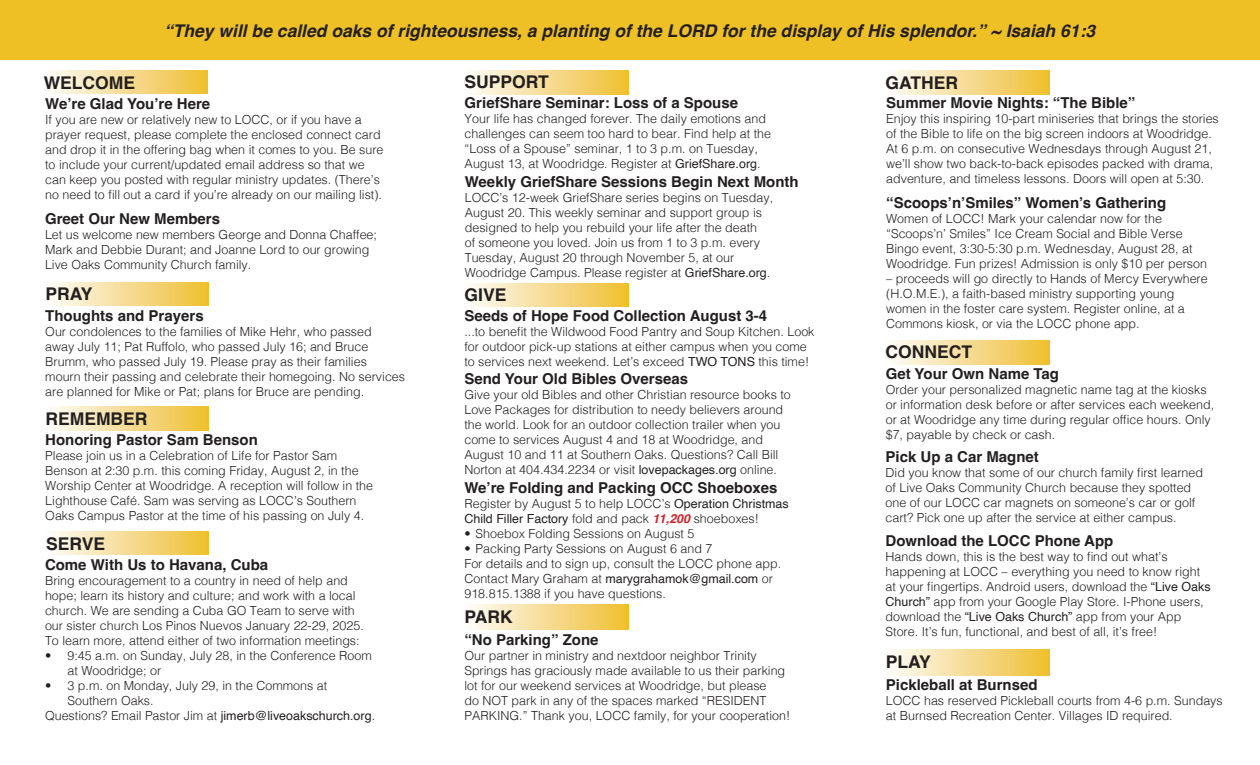
<style>
.page{position:relative;width:1260px;height:765px;background:#fff}
.page>*{position:absolute;margin:0;border:0;box-sizing:border-box;transform-origin:0 0}
.t1{font:37.5px "Lobster 1.3";letter-spacing:.015em;color:#231f20}
.t2{font:italic 700 17.5px "Helvetica";color:#231f20}
.t3{font:700 17.5px "Helvetica";color:#231f20}
.t4{font:700 15px "Helvetica";color:#231f20}
.t5{font:300 12.5px/15px "Helvetica";color:#231f20}
.s1{font-weight:400}
.s2{font-weight:700;font-style:italic;color:#d1232a}
</style>
<div class="page">
<div style="left:0;top:0;width:1260px;height:60px;background:#eec026"></div>
<div style="left:44px;top:70px;width:164px;height:23px;background:linear-gradient(to right,#fefcfc,#efbe31)"></div>
<div style="left:886px;top:650px;width:163px;height:25px;background:linear-gradient(to right,#fdfcfb,#efbe31)"></div>
<div style="left:886px;top:341px;width:164px;height:23px;background:linear-gradient(to right,#fdfcfc,#efbe30)"></div>
<div style="left:46px;top:282px;width:163px;height:24px;background:linear-gradient(to right,#fdfcfa,#efbe30)"></div>
<div style="left:886px;top:71px;width:163px;height:23px;background:linear-gradient(to right,#fdfcfb,#efbe30)"></div>
<div style="left:465px;top:283px;width:163px;height:23px;background:linear-gradient(to right,#fdfcfb,#efbe30)"></div>
<div style="left:465px;top:71px;width:163px;height:23px;background:linear-gradient(to right,#fdfcfb,#efbe31)"></div>
<div style="left:46px;top:531px;width:163px;height:24px;background:linear-gradient(to right,#fdfcfa,#efbe30)"></div>
<div style="left:46px;top:407px;width:163px;height:23px;background:linear-gradient(to right,#fdfcfa,#efbe30)"></div>
<div style="left:465px;top:605px;width:163px;height:25px;background:linear-gradient(to right,#fdfcfb,#efbe30)"></div>
<h1 class="t1" style="left:511px;top:7px;width:239px">Announcements</h1>
<h2 class="t2" style="left:164px;top:20px;width:933px">“They will be called oaks of righteousness, a planting of the LORD for the display of His splendor.” ~ Isaiah 61:3</h2>
<h2 class="t3" style="left:44px;top:72px;width:93px">WELCOME</h2>
<p class="t4" style="left:45px;top:94px;width:167px">We’re Glad You’re Here</p>
<p class="t5" style="left:45px;top:111px;width:340px">If you are new or relatively new to LOCC, or if you have a prayer request, please complete the enclosed connect card and drop it in the offering bag when it comes to you. Be sure to include your current/updated email address so that we can keep you posted with regular ministry updates. (There’s no need to fill out a card if you’re already on our mailing list).</p>
<p class="t4" style="left:45px;top:210px;width:177px">Greet Our New Members</p>
<p class="t5" style="left:45px;top:226px;width:334px">Let us welcome new members George and Donna Chaffee;<br>Mark and Debbie Durant; and Joanne Lord to our growing<br>Live Oaks Community Church family.</p>
<h2 class="t3" style="left:46px;top:284px;width:49px">PRAY</h2>
<p class="t4" style="left:45px;top:306px;width:160px">Thoughts and Prayers</p>
<p class="t5" style="left:45px;top:323px;width:361px">Our condolences to the families of Mike Hehr, who passed<br>away July 11; Pat Ruffolo, who passed July 16; and Bruce Brumm, who passed July 19. Please pray as their families mourn their passing and celebrate their homegoing. No services are planned for Mike or Pat; plans for Bruce are pending.</p>
<h2 class="t3" style="left:46px;top:408px;width:104px">REMEMBER</h2>
<p class="t4" style="left:45px;top:431px;width:214px">Honoring Pastor Sam Benson</p>
<p class="t5" style="left:45px;top:447px;width:329px">Please join us in a Celebration of Life for Pastor Sam Benson at 2:30 p.m. this coming Friday, August 2, in the Worship Center at Woodridge. A reception will follow in the Lighthouse Café. Sam was serving as LOCC’s Southern Oaks Campus Pastor at the time of his passing on July 4.</p>
<h2 class="t3" style="left:46px;top:533px;width:61px">SERVE</h2>
<p class="t4" style="left:45px;top:556px;width:225px">Come With Us to Havana, Cuba</p>
<p class="t5" style="left:45px;top:572px;width:320px">Bring encouragement to a country in need of help and hope; learn its history and culture; and work with a local church. We are sending a Cuba GO Team to serve with our sister church Los Pinos Nuevos January 22-29, 2025.<br>To learn more, attend either of two information meetings:</p>
<p class="t5" style="left:68px;top:647px;width:306px;text-indent:-22px">• 9:45 a.m. on Sunday, July 28, in the Conference Room at Woodridge; or</p>
<p class="t5" style="left:45px;top:677px;width:284px">• 3 p.m. on Monday, July 29, in the Commons at</p>
<p class="t5" style="left:68px;top:692px;width:88px">Southern Oaks.</p>
<p class="t5" style="left:45px;top:707px;width:332px">Questions? Email Pastor Jim at <span class="s1">jimerb@liveoakschurch.org</span>.</p>
<h2 class="t3" style="left:464px;top:71px;width:86px">SUPPORT</h2>
<h2 class="t3" style="left:464px;top:71px;width:43px">GIVE</h2>
<p class="t4" style="left:465px;top:94px;width:275px">GriefShare Seminar: Loss of a Spouse</p>
<p class="t5" style="left:465px;top:111px;width:308px">Your life has changed forever. The daily emotions and challenges can seem too hard to bear. Find help at the “Loss of a Spouse” seminar, 1 to 3 p.m. on Tuesday, August 13, at Woodridge. Register at <span class="s1">GriefShare.org</span>.</p>
<p class="t4" style="left:465px;top:172px;width:335px">Weekly GriefShare Sessions Begin Next Month</p>
<p class="t5" style="left:465px;top:189px;width:310px">LOCC’s 12-week GriefShare series begins on Tuesday, August 20. This weekly seminar and support group is designed to help you rebuild your life after the death<br>of someone you loved. Join us from 1 to 3 p.m. every Tuesday, August 20 through November 5, at our Woodridge Campus. Please register at <span class="s1">GriefShare.org</span>.</p>
<h2 class="t3" style="left:465px;top:284px;width:43px">GIVE</h2>
<p class="t4" style="left:464px;top:307px;width:304px">Seeds of Hope Food Collection August 3-4</p>
<p class="t5" style="left:464px;top:323px;width:352px">...to benefit the Wildwood Food Pantry and Soup Kitchen. Look for outdoor pick-up stations at either campus when you come to services next weekend. Let’s exceed <span class="s1">TWO TONS</span> this time!</p>
<p class="t4" style="left:464px;top:370px;width:225px">Send Your Old Bibles Overseas</p>
<p class="t5" style="left:464px;top:386px;width:328px">Give your old Bibles and other Christian resource books to Love Packages for distribution to needy believers around the world. Look for an outdoor collection trailer when you come to services August 4 and 18 at Woodridge, and August 10 and 11 at Southern Oaks. Questions? Call Bill Norton at 404.434.2234 or visit <span class="s1">lovepackages.org</span> online.</p>
<p class="t4" style="left:464px;top:478px;width:315px">We’re Folding and Packing OCC Shoeboxes</p>
<p class="t5" style="left:464px;top:495px;width:326px">Register by August 5 to help LOCC’s <span class="s1">Operation Christmas<br>Child Filler Factory</span> fold and pack <span class="s2">11,200</span> shoeboxes!</p>
<p class="t5" style="left:464px;top:525px;width:232px">• Shoebox Folding Sessions on August 5</p>
<p class="t5" style="left:464px;top:540px;width:318px">• Packing Party Sessions on August 6 and 7<br>For details and to sign up, consult the LOCC phone app.<br>Contact Mary Graham at <span class="s1">marygrahamok@gmail.com</span> or 918.815.1388 if you have questions.</p>
<h2 class="t3" style="left:464px;top:606px;width:50px">PARK</h2>
<p class="t4" style="left:464px;top:631px;width:136px">“No Parking” Zone</p>
<p class="t5" style="left:464px;top:647px;width:327px">Our partner in ministry and nextdoor neighbor Trinity Springs has graciously made available to us their parking lot for our weekend services at Woodridge, but please<br>do NOT park in any of the spaces marked “RESIDENT PARKING.” Thank you, LOCC family, for your cooperation!</p>
<h2 class="t3" style="left:886px;top:72px;width:74px">GATHER</h2>
<p class="t4" style="left:886px;top:94px;width:251px">Summer Movie Nights: “The Bible”</p>
<p class="t5" style="left:886px;top:111px;width:334px">Enjoy this inspiring 10-part miniseries that brings the stories of the Bible to life on the big screen indoors at Woodridge.<br>At 6 p.m. on consecutive Wednesdays through August 21, we’ll show two back-to-back episodes packed with drama, adventure, and timeless lessons. Doors will open at 5:30.</p>
<p class="t4" style="left:886px;top:194px;width:282px">“Scoops’n’Smiles” Women’s Gathering</p>
<p class="t5" style="left:886px;top:210px;width:322px">Women of LOCC! Mark your calendar now for the “Scoops’n’ Smiles” Ice Cream Social and Bible Verse Bingo event, 3:30-5:30 p.m. Wednesday, August 28, at Woodridge. Fun prizes! Admission is only $10 per person</p>
<p class="t5" style="left:886px;top:270px;width:323px">– proceeds will go directly to Hands of Mercy Everywhere (H.O.M.E.), a faith-based ministry supporting young women in the foster care system. Register online, at a Commons kiosk, or via the LOCC phone app.</p>
<h2 class="t3" style="left:886px;top:341px;width:88px">CONNECT</h2>
<h2 class="t3" style="left:886px;top:341px;width:43px">GIVE</h2>
<p class="t4" style="left:886px;top:364px;width:175px">Get Your Own Name Tag</p>
<p class="t5" style="left:886px;top:381px;width:330px">Order your personalized magnetic name tag at the kiosks or information desk before or after services each weekend, or at Woodridge any time during regular office hours. Only $7, payable by check or cash.</p>
<p class="t4" style="left:886px;top:448px;width:155px">Pick Up a Car Magnet</p>
<p class="t5" style="left:886px;top:464px;width:319px">Did you know that some of our church family first learned of Live Oaks Community Church because they spotted one of our LOCC car magnets on someone’s car or golf cart? Pick one up after the service at either campus.</p>
<p class="t4" style="left:886px;top:532px;width:229px">Download the LOCC Phone App</p>
<p class="t5" style="left:886px;top:548px;width:327px">Hands down, this is the best way to find out what’s happening at LOCC – everything you need to know right at your fingertips. Android users, download the <span class="s1">“Live Oaks Church”</span> app from your Google Play Store. I-Phone users, download the <span class="s1">“Live Oaks Church”</span> app from your App Store. It’s fun, functional, and best of all, it’s free!</p>
<h2 class="t3" style="left:886px;top:652px;width:47px">PLAY</h2>
<p class="t4" style="left:886px;top:676px;width:153px">Pickleball at Burnsed</p>
<p class="t5" style="left:886px;top:692px;width:338px">LOCC has reserved Pickleball courts from 4-6 p.m. Sundays at Burnsed Recreation Center. Villages ID required.</p>
</div>
